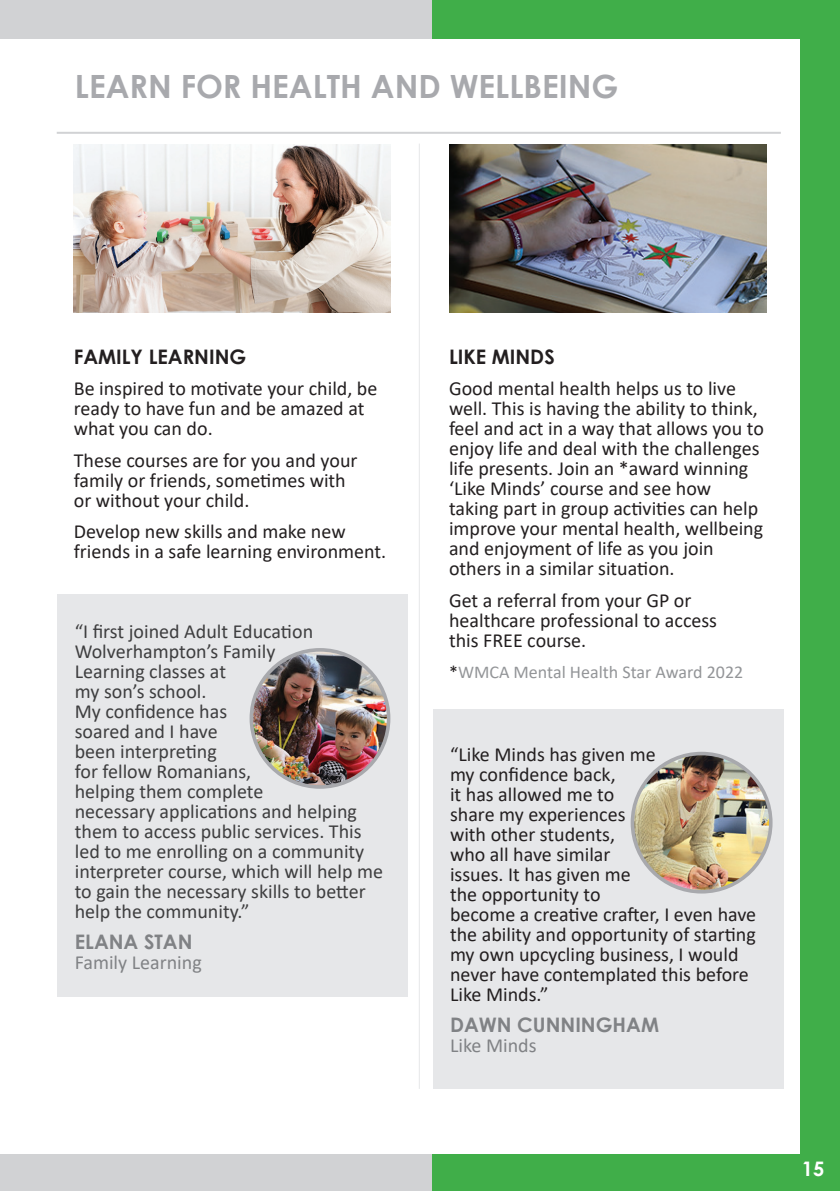
<style>
.page{position:relative;width:840px;height:1191px;background:#fff}
.page>*{position:absolute;margin:0;border:0;box-sizing:border-box;transform-origin:0 0}
.Main_Titles__Greyed{font:700 32px "Century Gothic";color:#a8a9ad}
.t1{font:20px/20px "Calibri";color:#231f20}
.t2{font:20px/20px "Calibri";color:#3e3e3f}
.t3{font:700 20px/20px "Century Gothic";color:#808285}
.t4{font:700 20px "Century Gothic";color:#231f20}
.t5{font:20px/20px "Calibri";color:#808285}
.t6{font:700 20px "Century Gothic";color:#fff}
.t7{font:18px "Calibri";color:#939598}
.s1{font-family:"Century Gothic";font-weight:700}
.s2{color:#231f20}
.s3{font-family:"Calibri";font-weight:400}
</style>
<div class="page">
<img style="left:0;top:0;width:839px;height:1191px">
<p class="Main_Titles__Greyed" style="left:75px;top:62px;width:544px">LEARN FOR HEALTH AND WELLBEING</p>
<p class="t4" style="left:74px;top:341px;width:174px">FAMILY LEARNING</p>
<p class="t1" style="left:74px;top:378px;width:305px">Be inspired to motivate your child, be ready to have fun and be amazed at what you can do.</p>
<p class="t1" style="left:74px;top:449px;width:285px">These courses are for you and your family or friends, sometimes with</p>
<p class="t1" style="left:74px;top:489px;width:177px">or without your child.</p>
<p class="t1" style="left:74px;top:521px;width:314px">Develop new skills and make new friends in a safe learning environment.</p>
<p class="t2" style="left:75px;top:620px;width:310px">“I first joined Adult Education<br>Wolverhampton’s Family<br>Learning classes at<br>my son’s school.<br>My confidence has<br>soared and I have<br>been interpreting<br>for fellow Romanians,<br>helping them complete<br>necessary applications and helping them to access public services. This led to me enrolling on a community interpreter course, which will help me to gain the necessary skills to better help the community.”</p>
<p class="t5" style="left:75px;top:932px;width:128px"><span class="s1">ELANA STAN<br></span>Family Learning</p>
<p class="t4" style="left:449px;top:341px;width:107px">LIKE MINDS</p>
<p class="t1" style="left:449px;top:378px;width:316px">Good mental health helps us to live well. This is having the ability to think, feel and act in a way that allows you to enjoy life and deal with the challenges life presents. Join an *award winning ‘Like Minds’ course and see how taking part in group activities can help improve your mental health, wellbeing and enjoyment of life as you join others in a similar situation.</p>
<p class="t1" style="left:449px;top:589px;width:269px">Get a referral from your GP or healthcare professional to access</p>
<p class="t1" style="left:449px;top:629px;width:139px">this FREE course.</p>
<p class="t7" style="left:449px;top:659px;width:295px"><span class="s2">*</span>WMCA Mental Health Star Award 2022</p>
<p class="t1" style="left:450px;top:743px;width:207px">“Like Minds has given me my confidence back,<br>it has allowed me to share my experiences with other students,<br>who all have similar issues. It has given me</p>
<p class="t1" style="left:450px;top:883px;width:307px">the opportunity to<br>become a creative crafter, I even have the ability and opportunity of starting my own upcycling business, I would never have contemplated this before<br>Like Minds.”</p>
<p class="t3" style="left:450px;top:1014px;width:210px">DAWN CUNNINGHAM<br><span class="s3">Like Minds</span></p>
<p class="t6" style="left:801px;top:1153px;width:24px">15</p>
</div>
